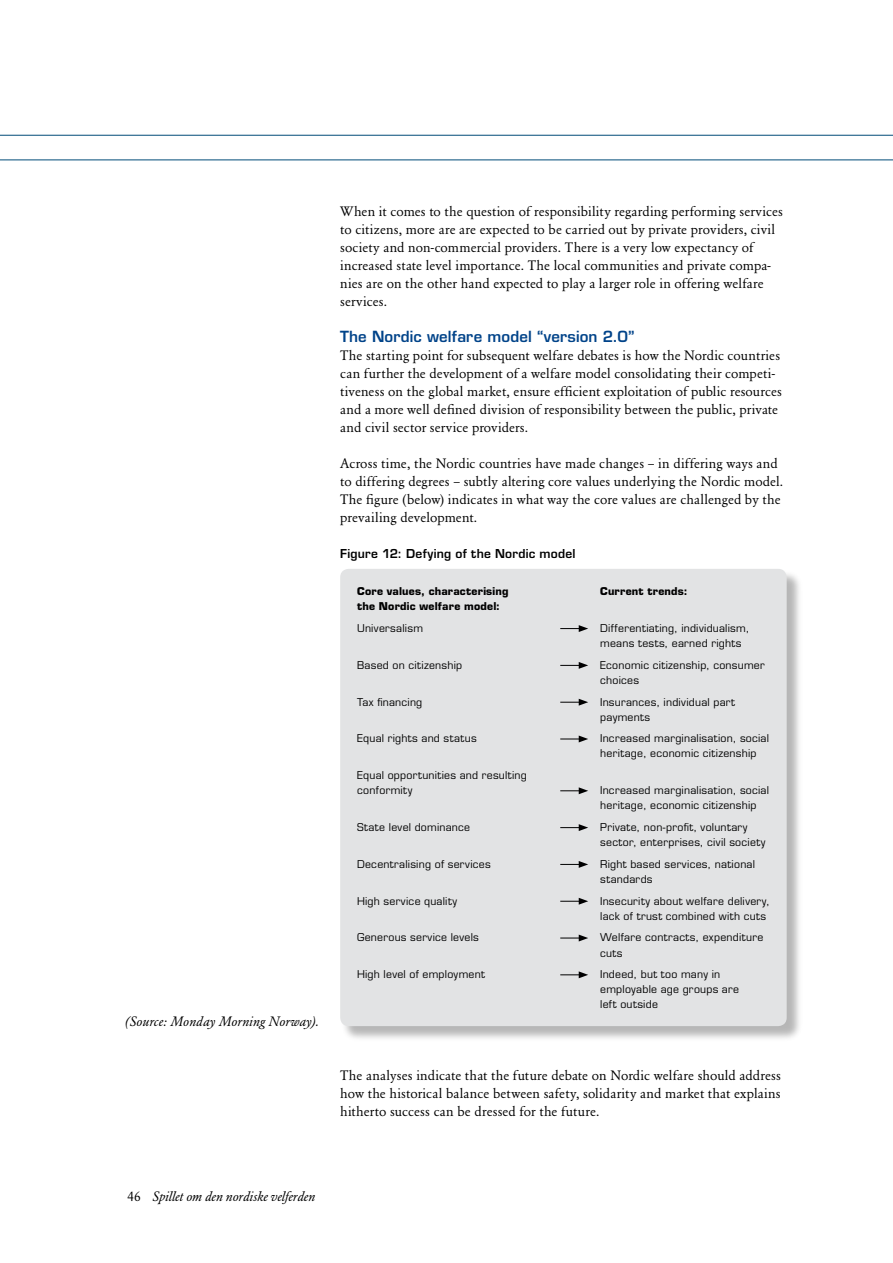
<style>
.page{position:relative;width:893px;height:1263px;background:#fff}
.page>*{position:absolute;margin:0;border:0;box-sizing:border-box;transform-origin:0 0}
.t1{font:600 15px "Eurostile";letter-spacing:.01em;color:#004389}
.t2{font:13.5px/18px "Garamond BE";letter-spacing:.01em;color:#000}
.t3{font:italic 13.5px "Garamond BE";color:#000}
.t4{font:600 12px "Eurostile";letter-spacing:.015em;color:#000}
.t5{font:10.5px/15px "Eurostile";letter-spacing:.025em;color:#000}
.t6{font:700 10.5px "Eurostile";letter-spacing:.02em;color:#000}
.s1{font-style:normal}
</style>
<div class="page">
<div style="left:341px;top:569px;width:462px;height:473px;background:#000;opacity:.29"></div>
<div style="left:340px;top:569px;width:447px;height:457px;background:#e2e3e4;border-radius:9px"></div>
<svg style="left:560px;top:625px;width:28px;height:7px"></svg>
<svg style="left:560px;top:662px;width:28px;height:7px"></svg>
<svg style="left:560px;top:699px;width:28px;height:7px"></svg>
<svg style="left:560px;top:735px;width:28px;height:7px"></svg>
<svg style="left:560px;top:787px;width:28px;height:7px"></svg>
<svg style="left:560px;top:824px;width:28px;height:7px"></svg>
<svg style="left:560px;top:861px;width:28px;height:7px"></svg>
<svg style="left:560px;top:898px;width:28px;height:7px"></svg>
<svg style="left:560px;top:934px;width:28px;height:7px"></svg>
<svg style="left:560px;top:971px;width:28px;height:7px"></svg>
<svg style="left:0;top:135px;width:893px;height:25px"></svg>
<p class="t3" style="left:125px;top:1013px;width:195px">(Source: Monday Morning Norway).</p>
<p class="t2" style="left:340px;top:202px;width:444px">When it comes to the question of responsibility regarding performing services to citizens, more are are expected to be carried out by private providers, civil society and non-commercial providers. There is a very low expectancy of increased state level importance. The local communities and private compa&shy;nies are on the other hand expected to play a larger role in offering welfare services.</p>
<p class="t1" style="left:340px;top:327px;width:296px">The Nordic welfare model “version 2.0”</p>
<p class="t2" style="left:340px;top:346px;width:443px">The starting point for subsequent welfare debates is how the Nordic countries can further the development of a welfare model consolidating their competi&shy;tiveness on the global market, ensure efficient exploitation of public resources and a more well defined division of responsibility between the public, private and civil sector service providers.</p>
<p class="t2" style="left:340px;top:454px;width:445px">Across time, the Nordic countries have made changes – in differing ways and to differing degrees – subtly altering core values underlying the Nordic model.<br>The figure (below) indicates in what way the core values are challenged by the prevailing development.</p>
<p class="t4" style="left:340px;top:546px;width:237px">Figure 12: Defying of the Nordic model</p>
<p class="t6" style="left:357px;top:585px;width:153px">Core values, characterising</p>
<p class="t6" style="left:600px;top:585px;width:89px">Current trends:</p>
<p class="t6" style="left:357px;top:600px;width:144px">the Nordic welfare model:</p>
<p class="t5" style="left:357px;top:621px;width:67px">Universalism</p>
<p class="t5" style="left:600px;top:621px;width:151px">Differentiating, individualism, means tests, earned rights</p>
<p class="t5" style="left:357px;top:657px;width:107px">Based on citizenship</p>
<p class="t5" style="left:600px;top:657px;width:166px">Economic citizenship, consumer choices</p>
<p class="t5" style="left:357px;top:694px;width:67px">Tax financing</p>
<p class="t5" style="left:600px;top:694px;width:136px">Insurances, individual part payments</p>
<p class="t5" style="left:357px;top:731px;width:121px">Equal rights and status</p>
<p class="t5" style="left:600px;top:731px;width:170px">Increased marginalisation, social heritage, economic citizenship</p>
<p class="t5" style="left:357px;top:768px;width:171px">Equal opportunities and resulting conformity</p>
<p class="t5" style="left:600px;top:783px;width:170px">Increased marginalisation, social heritage, economic citizenship</p>
<p class="t5" style="left:357px;top:820px;width:115px">State level dominance</p>
<p class="t5" style="left:600px;top:820px;width:167px">Private, non-profit, voluntary sector, enterprises, civil society</p>
<p class="t5" style="left:357px;top:856px;width:135px">Decentralising of services</p>
<p class="t5" style="left:600px;top:857px;width:156px">Right based services, national standards</p>
<p class="t5" style="left:357px;top:893px;width:101px">High service quality</p>
<p class="t5" style="left:600px;top:893px;width:171px">Insecurity about welfare delivery, lack of trust combined with cuts</p>
<p class="t5" style="left:357px;top:930px;width:123px">Generous service levels</p>
<p class="t5" style="left:600px;top:930px;width:165px">Welfare contracts, expenditure cuts</p>
<p class="t5" style="left:357px;top:967px;width:129px">High level of employment</p>
<p class="t5" style="left:600px;top:967px;width:140px">Indeed, but too many in employable age groups are left outside</p>
<p class="t2" style="left:340px;top:1066px;width:442px;text-align:justify">The analyses indicate that the future debate on Nordic welfare should address how the historical balance between safety, solidarity and market that explains hitherto success can be dressed for the future.</p>
<p class="t3" style="left:128px;top:1188px;width:189px"><span class="s1">46</span> Spillet om den nordiske velferden</p>
</div>
